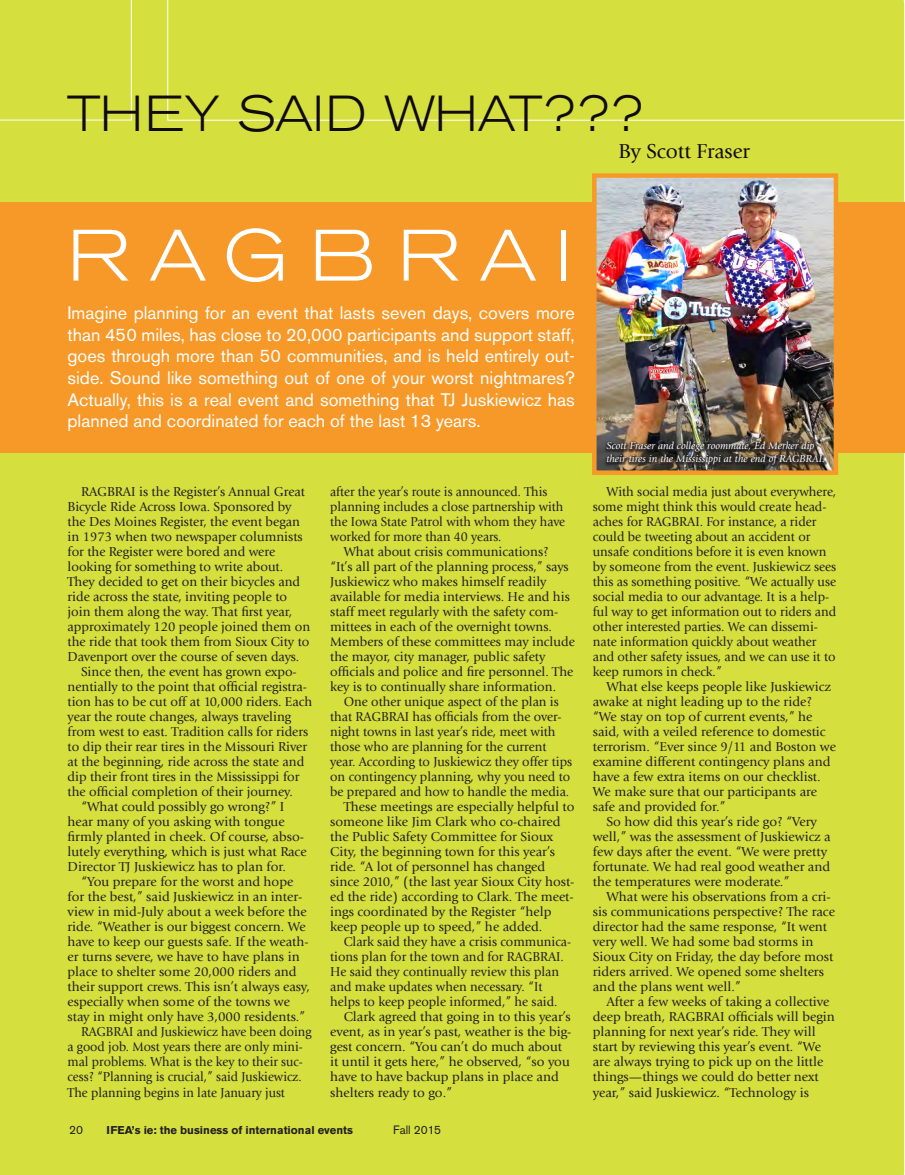
<style>
.page{position:relative;width:905px;height:1175px;background:#fff}
.page>*{position:absolute;margin:0;border:0;box-sizing:border-box;transform-origin:0 0}
.t1{font:300 expanded 72px "Akzidenz Grotesk BE";letter-spacing:.26em;color:#fff}
.t2{font:300 expanded 50.1px "Akzidenz Grotesk BE";color:#110a0c;scale:.95 1}
.t3{font:21px "Giovanni";color:#110a0c}
.t4{font:18px/21.6px "Akzidenz Grotesk BE";color:#fff;text-align:justify}
.t5{font:13.5px/15px "Giovanni";color:#231f20}
.t6{font:13.5px/15px "Giovanni";color:#231f20;scale:.96 1}
.t7{font:13.5px/15px "Giovanni";color:#231f20;scale:.94 1}
.t8{font:12px "Akzidenz Grotesk BE";color:#231f20}
.t9{font:700 11.25px "Akzidenz Grotesk BE";color:#231f20}
.t10{font:italic 10.5px/12.6px "Giovanni";color:#fff}
</style>
<div class="page">
<div style="left:0;top:0;width:904px;height:1174px;background:#d5df3e"></div>
<div style="left:0;top:0;width:132px;height:121px;background:#d5df3e"></div>
<div style="left:167px;top:0;width:737px;height:121px;background:#d5df3e"></div>
<div style="left:0;top:202px;width:904px;height:251px;background:#f79929"></div>
<img style="left:597px;top:178px;width:236px;height:292px">
<div style="left:592px;top:173px;width:246px;height:302px;border:4px solid #f79929"></div>
<div style="left:605px;top:440px;width:223px;height:28px;background:#231f20;opacity:.75"></div>
<h2 class="t2" style="left:68px;top:85px;width:607px">THEY SAID WHAT???</h2>
<h3 class="t3" style="left:618px;top:139px;width:133px">By Scott Fraser</h3>
<h1 class="t1" style="left:68px;top:215px;width:505px">RAGBRAI</h1>
<p class="t4" style="left:68px;top:302px;width:509px">Imagine planning for an event that lasts seven days, covers more than 450 miles, has close to 20,000 participants and support staff, goes through more than 50 communities, and is held entirely out&shy;side. Sound like something out of one of your worst nightmares?<br>Actually, this is a real event and something that TJ Juskiewicz has planned and coordinated for each of the last 13 years.</p>
<p class="t5" style="left:81px;top:484px;width:225px">RAGBRAI is the Register’s Annual Great</p>
<p class="t5" style="left:68px;top:499px;width:225px">Bicycle Ride Across Iowa. Sponsored by</p>
<p class="t5" style="left:68px;top:514px;width:234px">the Des Moines Register, the event began</p>
<p class="t5" style="left:68px;top:529px;width:237px">in 1973 when two newspaper columnists</p>
<p class="t5" style="left:68px;top:544px;width:209px">for the Register were bored and were</p>
<p class="t5" style="left:68px;top:559px;width:217px">looking for something to write about.</p>
<p class="t5" style="left:68px;top:574px;width:234px">They decided to get on their bicycles and</p>
<p class="t5" style="left:68px;top:589px;width:221px">ride across the state, inviting people to</p>
<p class="t5" style="left:68px;top:604px;width:226px">join them along the way. That first year,</p>
<p class="t5" style="left:68px;top:619px;width:244px">approximately 120 people joined them on</p>
<p class="t5" style="left:68px;top:634px;width:243px">the ride that took them from Sioux City to</p>
<p class="t5" style="left:68px;top:649px;width:233px">Davenport over the course of seven days.</p>
<p class="t5" style="left:81px;top:664px;width:217px">Since then, the event has grown expo-</p>
<p class="t5" style="left:68px;top:679px;width:241px">nentially to the point that official registra-</p>
<p class="t5" style="left:68px;top:694px;width:246px">tion has to be cut off at 10,000 riders. Each</p>
<p class="t5" style="left:68px;top:709px;width:225px">year the route changes, always traveling</p>
<p class="t5" style="left:68px;top:724px;width:242px">from west to east. Tradition calls for riders</p>
<p class="t5" style="left:68px;top:739px;width:241px">to dip their rear tires in the Missouri River</p>
<p class="t5" style="left:68px;top:754px;width:238px">at the beginning, ride across the state and</p>
<p class="t5" style="left:68px;top:769px;width:233px">dip their front tires in the Mississippi for</p>
<p class="t5" style="left:68px;top:784px;width:227px">the official completion of their journey.</p>
<p class="t5" style="left:81px;top:799px;width:205px">“What could possibly go wrong?” I</p>
<p class="t5" style="left:68px;top:814px;width:218px">hear many of you asking with tongue</p>
<p class="t5" style="left:68px;top:829px;width:238px">firmly planted in cheek. Of course, abso-</p>
<p class="t5" style="left:68px;top:844px;width:240px">lutely everything, which is just what Race</p>
<p class="t5" style="left:68px;top:859px;width:220px">Director TJ Juskiewicz has to plan for.</p>
<p class="t5" style="left:81px;top:874px;width:214px">“You prepare for the worst and hope</p>
<p class="t5" style="left:68px;top:889px;width:236px">for the best,” said Juskiewicz in an inter-</p>
<p class="t5" style="left:68px;top:904px;width:240px">view in mid-July about a week before the</p>
<p class="t5" style="left:68px;top:919px;width:240px">ride. “Weather is our biggest concern. We</p>
<p class="t5" style="left:68px;top:934px;width:243px">have to keep our guests safe. If the weath-</p>
<p class="t5" style="left:68px;top:949px;width:234px">er turns severe, we have to have plans in</p>
<p class="t5" style="left:68px;top:964px;width:231px">place to shelter some 20,000 riders and</p>
<p class="t5" style="left:68px;top:979px;width:244px">their support crews. This isn’t always easy,</p>
<p class="t5" style="left:68px;top:994px;width:224px">especially when some of the towns we</p>
<p class="t5" style="left:68px;top:1009px;width:239px">stay in might only have 3,000 residents.”</p>
<p class="t7" style="left:81px;top:1024px;width:247px">RAGBRAI and Juskiewicz have been doing</p>
<p class="t7" style="left:67px;top:1039px;width:252px">a good job. Most years there are only mini-</p>
<p class="t7" style="left:67px;top:1054px;width:252px">mal problems. What is the key to their suc-</p>
<p class="t7" style="left:67px;top:1069px;width:250px">cess? “Planning is crucial,” said Juskiewicz.</p>
<p class="t7" style="left:67px;top:1084px;width:233px">The planning begins in late January just</p>
<p class="t7" style="left:330px;top:484px;width:251px">after the year’s route is announced. This planning includes a close partnership with the Iowa State Patrol with whom they have worked for more than 40 years.</p>
<p class="t5" style="left:330px;top:544px;width:246px;text-indent:13px">What about crisis communications?<br>“It’s all part of the planning process,” says Juskiewicz who makes himself readily available for media interviews. He and his staff meet regularly with the safety com&shy;mittees in each of the overnight towns.<br>Members of these committees may include the mayor, city manager, public safety officials and police and fire personnel. The key is to continually share information.</p>
<p class="t6" style="left:344px;top:694px;width:225px">One other unique aspect of the plan is</p>
<p class="t6" style="left:330px;top:709px;width:243px">that RAGBRAI has officials from the over-</p>
<p class="t6" style="left:330px;top:724px;width:236px">night towns in last year’s ride, meet with</p>
<p class="t6" style="left:330px;top:739px;width:227px">those who are planning for the current</p>
<p class="t6" style="left:330px;top:754px;width:254px">year. According to Juskiewicz they offer tips</p>
<p class="t6" style="left:330px;top:769px;width:251px">on contingency planning, why you need to</p>
<p class="t6" style="left:330px;top:784px;width:250px">be prepared and how to handle the media.</p>
<p class="t5" style="left:344px;top:799px;width:232px">These meetings are especially helpful to</p>
<p class="t5" style="left:330px;top:814px;width:232px">someone like Jim Clark who co-chaired</p>
<p class="t5" style="left:330px;top:829px;width:224px">the Public Safety Committee for Sioux</p>
<p class="t5" style="left:330px;top:844px;width:226px">City, the beginning town for this year’s</p>
<p class="t5" style="left:330px;top:859px;width:217px">ride. “A lot of personnel has changed</p>
<p class="t5" style="left:330px;top:874px;width:246px">since 2010,” (the last year Sioux City host-</p>
<p class="t5" style="left:330px;top:889px;width:245px">ed the ride) according to Clark. The meet-</p>
<p class="t5" style="left:330px;top:904px;width:223px">ings coordinated by the Register “help</p>
<p class="t5" style="left:330px;top:919px;width:213px">keep people up to speed,” he added.</p>
<p class="t6" style="left:344px;top:934px;width:238px">Clark said they have a crisis communica-</p>
<p class="t6" style="left:330px;top:949px;width:245px">tions plan for the town and for RAGBRAI.</p>
<p class="t6" style="left:330px;top:964px;width:240px">He said they continually review this plan</p>
<p class="t6" style="left:330px;top:979px;width:222px">and make updates when necessary. “It</p>
<p class="t6" style="left:330px;top:994px;width:238px">helps to keep people informed,” he said.</p>
<p class="t5" style="left:344px;top:1009px;width:228px">Clark agreed that going in to this year’s</p>
<p class="t5" style="left:330px;top:1024px;width:243px">event, as in year’s past, weather is the big-</p>
<p class="t5" style="left:330px;top:1039px;width:233px">gest concern. “You can’t do much about</p>
<p class="t5" style="left:330px;top:1054px;width:241px">it until it gets here,” he observed, “so you</p>
<p class="t5" style="left:330px;top:1069px;width:230px">have to have backup plans in place and</p>
<p class="t5" style="left:330px;top:1084px;width:123px">shelters ready to go.”</p>
<p class="t8" style="left:69px;top:1123px;width:15px">20</p>
<p class="t9" style="left:107px;top:1124px;width:248px">IFEA’s ie: the business of international events</p>
<p class="t8" style="left:393px;top:1123px;width:50px">Fall 2015</p>
<p class="t10" style="left:606px;top:440px;width:220px">Scott Fraser and college roommate, Ed Merker dip their tires in the Mississippi at the end of RAGBRAI.</p>
<p class="t6" style="left:592px;top:484px;width:255px;text-indent:14px">With social media just about everywhere, some might think this would create head&shy;aches for RAGBRAI. For instance, a rider could be tweeting about an accident or unsafe conditions before it is even known by someone from the event. Juskiewicz sees this as something positive. “We actually use social media to our advantage. It is a help&shy;ful way to get information out to riders and other interested parties. We can dissemi&shy;nate information quickly about weather and other safety issues, and we can use it to keep rumors in check.”</p>
<p class="t5" style="left:592px;top:679px;width:245px;text-indent:14px">What else keeps people like Juskiewicz awake at night leading up to the ride? “We stay on top of current events,” he said, with a veiled reference to domestic terrorism. “Ever since 9/11 and Boston we examine different contingency plans and have a few extra items on our checklist.<br>We make sure that our participants are safe and provided for.”</p>
<p class="t5" style="left:592px;top:814px;width:239px;text-indent:14px">So how did this year’s ride go? “Very well,” was the assessment of Juskiewicz a few days after the event. “We were pretty fortunate. We had real good weather and the temperatures were moderate.”</p>
<p class="t5" style="left:592px;top:889px;width:243px;text-indent:14px">What were his observations from a cri&shy;sis communications perspective? The race director had the same response, “It went very well. We had some bad storms in Sioux City on Friday, the day before most riders arrived. We opened some shelters and the plans went well.”</p>
<p class="t5" style="left:592px;top:994px;width:243px;text-indent:14px">After a few weeks of taking a collective deep breath, RAGBRAI officials will begin planning for next year’s ride. They will start by reviewing this year’s event. “We are always trying to pick up on the little things—things we could do better next year,” said Juskiewicz. “Technology is</p>
</div>
